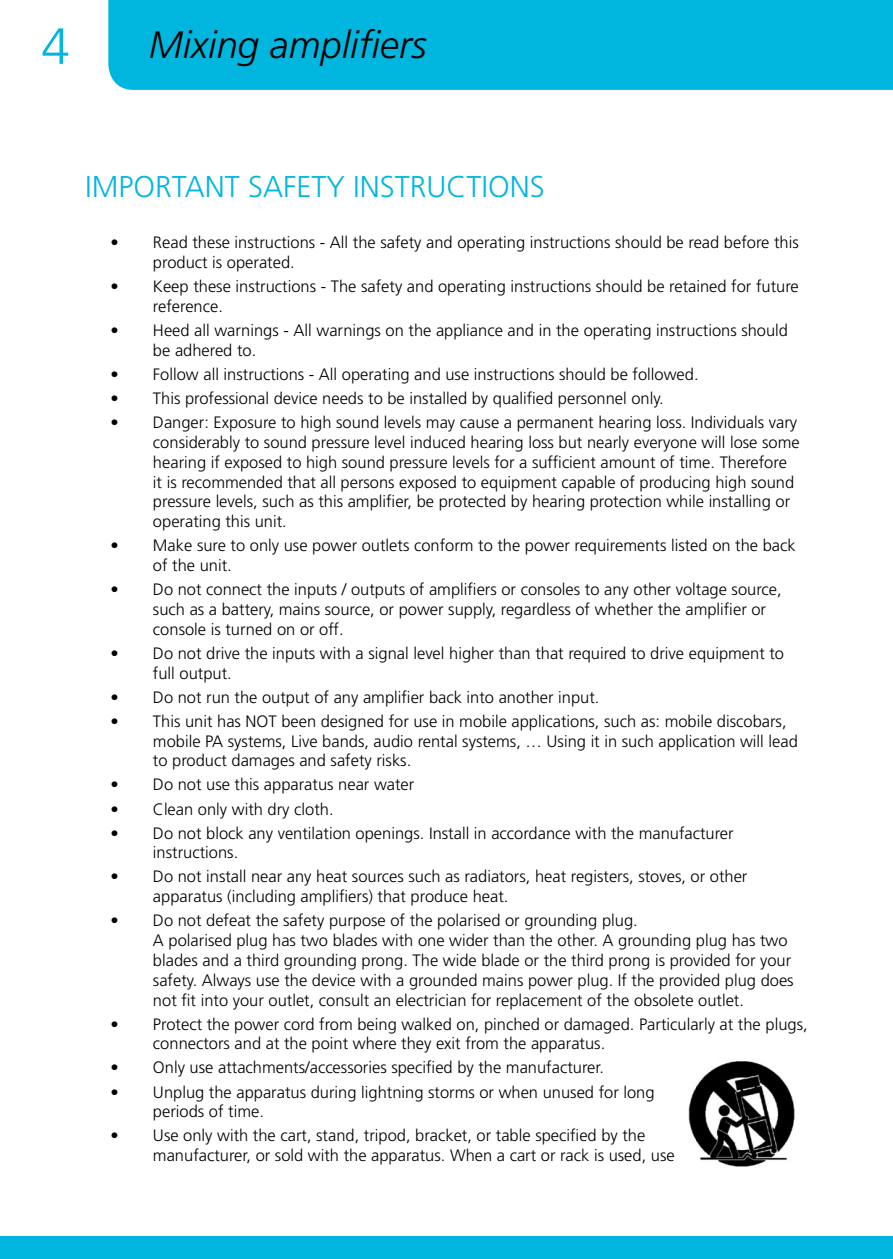
<style>
.page{position:relative;width:893px;height:1259px;background:#fff}
.page>*{position:absolute;margin:0;border:0;box-sizing:border-box;transform-origin:0 0}
.t1{font:300 51px "Frutiger LT Std";color:#00b6de}
.t2{font:italic 300 38.1px "Frutiger LT Std";color:#000}
.t3{font:300 30px "Frutiger LT Std";color:#00b6de}
.t4{font:300 16.5px/19.8px "Frutiger LT Std";color:#000}
</style>
<div class="page">
<div style="left:108px;top:0;width:785px;height:90px;background:#00b6de"></div>
<div style="left:0;top:1236px;width:893px;height:23px;background:#00b6de"></div>
<img style="left:688px;top:1061px;width:107px;height:106px">
<h1 class="t1" style="left:41px;top:17px;width:30px">4</h1>
<h2 class="t2" style="left:149px;top:23px;width:279px">Mixing amplifiers</h2>
<h3 class="t3" style="left:85px;top:170px;width:461px">IMPORTANT SAFETY INSTRUCTIONS</h3>
<p class="t4" style="left:153px;top:233px;width:647px;text-indent:-43px">• Read these instructions - All the safety and operating instructions should be read before this product is operated.</p>
<p class="t4" style="left:153px;top:277px;width:647px;text-indent:-43px">• Keep these instructions - The safety and operating instructions should be retained for future reference.</p>
<p class="t4" style="left:153px;top:321px;width:637px;text-indent:-43px">• Heed all warnings - All warnings on the appliance and in the operating instructions should be adhered to.</p>
<p class="t4" style="left:110px;top:365px;width:590px">• Follow all instructions - All operating and use instructions should be followed.</p>
<p class="t4" style="left:110px;top:389px;width:555px">• This professional device needs to be installed by qualified personnel only.</p>
<p class="t4" style="left:153px;top:413px;width:648px;text-indent:-43px">• Danger: Exposure to high sound levels may cause a permanent hearing loss. Individuals vary considerably to sound pressure level induced hearing loss but nearly everyone will lose some hearing if exposed to high sound pressure levels for a sufficient amount of time. Therefore it is recommended that all persons exposed to equipment capable of producing high sound pressure levels, such as this amplifier, be protected by hearing protection while installing or operating this unit.</p>
<p class="t4" style="left:153px;top:536px;width:644px;text-indent:-43px">• Make sure to only use power outlets conform to the power requirements listed on the back of the unit.</p>
<p class="t4" style="left:153px;top:580px;width:630px;text-indent:-43px">• Do not connect the inputs / outputs of amplifiers or consoles to any other voltage source, such as a battery, mains source, or power supply, regardless of whether the amplifier or console is turned on or off.</p>
<p class="t4" style="left:153px;top:643px;width:633px;text-indent:-43px">• Do not drive the inputs with a signal level higher than that required to drive equipment to full output.</p>
<p class="t4" style="left:110px;top:687px;width:491px">• Do not run the output of any amplifier back into another input.</p>
<p class="t4" style="left:153px;top:711px;width:646px;text-indent:-43px">• This unit has NOT been designed for use in mobile applications, such as: mobile discobars, mobile PA systems, Live bands, audio rental systems, … Using it in such application will lead to product damages and safety risks.</p>
<p class="t4" style="left:110px;top:775px;width:305px">• Do not use this apparatus near water</p>
<p class="t4" style="left:110px;top:799px;width:225px">• Clean only with dry cloth.</p>
<p class="t4" style="left:153px;top:823px;width:582px;text-indent:-43px">• Do not block any ventilation openings. Install in accordance with the manufacturer instructions.</p>
<p class="t4" style="left:153px;top:867px;width:596px;text-indent:-43px">• Do not install near any heat sources such as radiators, heat registers, stoves, or other apparatus (including amplifiers) that produce heat.</p>
<p class="t4" style="left:153px;top:911px;width:642px;text-indent:-43px">• Do not defeat the safety purpose of the polarised or grounding plug.<br>A polarised plug has two blades with one wider than the other. A grounding plug has two blades and a third grounding prong. The wide blade or the third prong is provided for your safety. Always use the device with a grounded mains power plug. If the provided plug does not fit into your outlet, consult an electrician for replacement of the obsolete outlet.</p>
<p class="t4" style="left:153px;top:1014px;width:656px;text-indent:-43px">• Protect the power cord from being walked on, pinched or damaged. Particularly at the plugs, connectors and at the point where they exit from the apparatus.</p>
<p class="t4" style="left:110px;top:1058px;width:495px">• Only use attachments/accessories specified by the manufacturer.</p>
<p class="t4" style="left:153px;top:1082px;width:503px;text-indent:-43px">• Unplug the apparatus during lightning storms or when unused for long periods of time.</p>
<p class="t4" style="left:153px;top:1126px;width:523px;text-indent:-43px">• Use only with the cart, stand, tripod, bracket, or table specified by the manufacturer, or sold with the apparatus. When a cart or rack is used, use</p>
</div>
